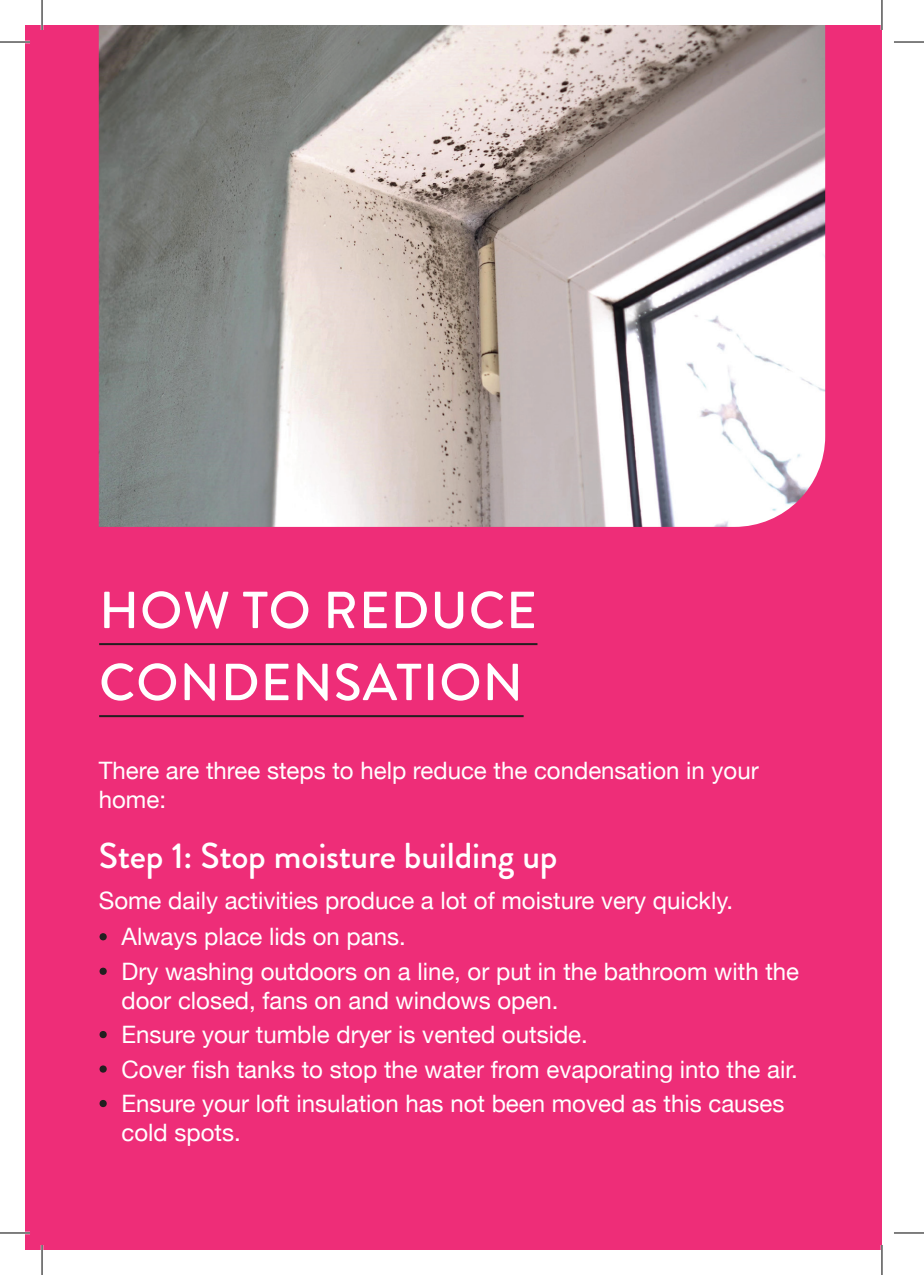
<style>
.page{position:relative;width:924px;height:1275px;background:#fff}
.page>*{position:absolute;margin:0;border:0;box-sizing:border-box;transform-origin:0 0}
.t1{font:500 52px/72px "Brandon Grotesque";letter-spacing:.02em;color:#fff}
.t2{font:500 36px "Brandon Grotesque";letter-spacing:-.005em;color:#fff}
.t3{font:24px/28.8px "Helvetica Neue";color:#fff}
.s1{color:#231f20}
</style>
<div class="page">
<div style="left:25px;top:25px;width:856px;height:1225px;background:#ee2d78"></div>
<hr style="left:99px;top:643px;width:438px;height:2px;background:#231f20">
<hr style="left:99px;top:715px;width:424px;height:2px;background:#231f20">
<img style="left:99px;top:25px;width:725px;height:502px">
<hr style="left:0;top:41px;width:30px;height:2px;background:#fff">
<hr style="left:0;top:1231px;width:30px;height:3px;background:#fff">
<hr style="left:41px;top:0;width:2px;height:30px;background:#fff">
<hr style="left:41px;top:1245px;width:2px;height:30px;background:#fff">
<hr style="left:880px;top:0;width:2px;height:30px;background:#fff">
<hr style="left:880px;top:1245px;width:2px;height:30px;background:#fff">
<hr style="left:0;top:42px;width:30px;height:1px;background:#000">
<hr style="left:893px;top:42px;width:30px;height:1px;background:#000">
<hr style="left:0;top:1232px;width:30px;height:1px;background:#000">
<hr style="left:893px;top:1232px;width:30px;height:1px;background:#000">
<hr style="left:42px;top:0;width:1px;height:30px;background:#000">
<hr style="left:42px;top:1245px;width:1px;height:30px;background:#000">
<hr style="left:881px;top:0;width:1px;height:30px;background:#000">
<hr style="left:881px;top:1245px;width:1px;height:30px;background:#000">
<h1 class="t1" style="left:99px;top:575px;width:439px">HOW TO REDUCE<br>CONDENSATION</h1>
<p class="t3" style="left:99px;top:758px;width:661px">There are three steps to help reduce the condensation in your home:</p>
<h2 class="t2" style="left:99px;top:831px;width:460px">Step 1: Stop moisture building up</h2>
<p class="t3" style="left:99px;top:887px;width:635px">Some daily activities produce a lot of moisture very quickly.</p>
<p class="t3" style="left:99px;top:924px;width:308px"><span class="s1">•</span> Always place lids on pans.</p>
<p class="t3" style="left:121px;top:958px;width:679px;text-indent:-23px"><span class="s1">•</span> Dry washing outdoors on a line, or put in the bathroom with the door closed, fans on and windows open.</p>
<p class="t3" style="left:99px;top:1021px;width:490px"><span class="s1">•</span> Ensure your tumble dryer is vented outside.</p>
<p class="t3" style="left:99px;top:1056px;width:700px"><span class="s1">•</span> Cover fish tanks to stop the water from evaporating into the air.</p>
<p class="t3" style="left:121px;top:1090px;width:664px;text-indent:-23px"><span class="s1">•</span> Ensure your loft insulation has not been moved as this causes cold spots.</p>
</div>
